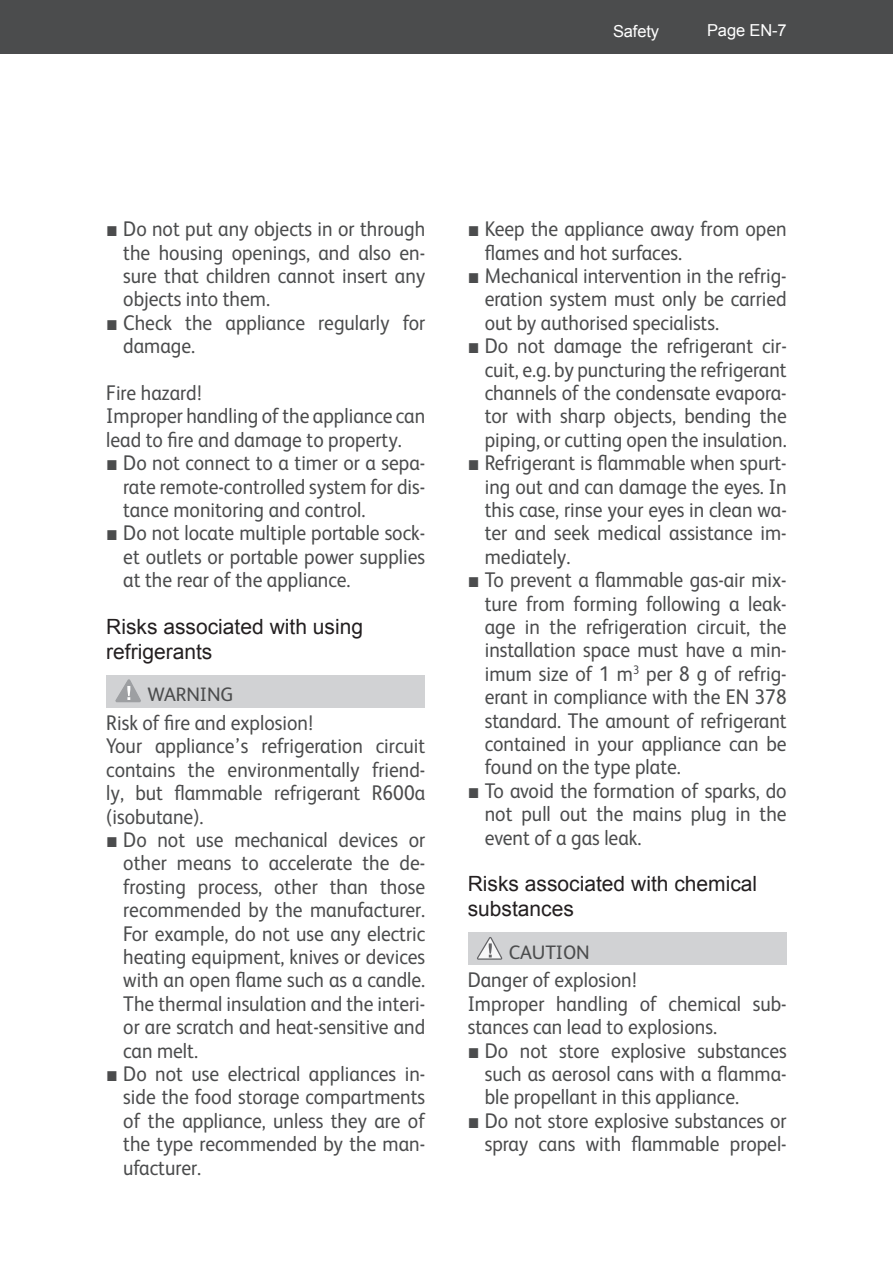
<style>
.page{position:relative;width:893px;height:1263px;background:#fff}
.page>*{position:absolute;margin:0;border:0;box-sizing:border-box;transform-origin:0 0}
.t1{font:21.3px/23.4px "FS Albert";color:#4b4c4d;text-align:justify;scale:.92 1}
.t2{font:21px/25.2px "Arial";color:#231f20}
.t3{font:19.5px "FS Albert";letter-spacing:-.005em;color:#4b4c4d}
.t4{font:16.5px "Arial";letter-spacing:-.01em;color:#fff}
.s1{font-family:"Arial"}
</style>
<div class="page">
<div style="left:0;top:0;width:893px;height:54px;background:#4b4c4d"></div>
<div style="left:106px;top:675px;width:319px;height:33px;background:#d1d2d4"></div>
<svg style="left:116px;top:679px;width:25px;height:24px"></svg>
<div style="left:468px;top:932px;width:319px;height:33px;background:#d1d2d4"></div>
<svg style="left:477px;top:937px;width:25px;height:23px"></svg>
<p class="t4" style="left:613px;top:22px;width:48px">Safety</p>
<p class="t4" style="left:707px;top:22px;width:81px">Page EN-7</p>
<p class="t1" style="left:123px;top:219px;width:330px;text-indent:-17px"><span class="s1">■</span> Do not put any objects in or through the housing openings, and also en&shy;sure that children cannot insert any objects into them.</p>
<p class="t1" style="left:123px;top:313px;width:330px;text-indent:-17px"><span class="s1">■</span> Check the appliance regularly for damage.</p>
<p class="t1" style="left:106px;top:383px;width:348px;text-align:left">Fire hazard!<br>Improper handling of the appliance can lead to fire and damage to property.</p>
<p class="t1" style="left:123px;top:453px;width:330px;text-indent:-17px"><span class="s1">■</span> Do not connect to a timer or a sepa&shy;rate remote-controlled system for dis&shy;tance monitoring and control.</p>
<p class="t1" style="left:123px;top:523px;width:330px;text-indent:-17px"><span class="s1">■</span> Do not locate multiple portable sock&shy;et outlets or portable power supplies at the rear of the appliance.</p>
<p class="t2" style="left:106px;top:614px;width:258px">Risks associated with using refrigerants</p>
<p class="t3" style="left:148px;top:687px;width:87px">WARNING</p>
<p class="t1" style="left:106px;top:713px;width:348px;text-align:left">Risk of fire and explosion!<br>Your appliance’s refrigeration circuit contains the environmentally friend&shy;ly, but flammable refrigerant R600a (isobutane).</p>
<p class="t1" style="left:123px;top:830px;width:330px;text-indent:-17px"><span class="s1">■</span> Do not use mechanical devices or other means to accelerate the de&shy;frosting process, other than those recommended by the manufacturer.<br>For example, do not use any electric heating equipment, knives or devices with an open flame such as a candle.<br>The thermal insulation and the interi&shy;or are scratch and heat-sensitive and can melt.</p>
<p class="t1" style="left:123px;top:1064px;width:330px;text-indent:-17px"><span class="s1">■</span> Do not use electrical appliances in&shy;side the food storage compartments of the appliance, unless they are of the type recommended by the man&shy;ufacturer.</p>
<p class="t1" style="left:485px;top:219px;width:330px;text-indent:-17px"><span class="s1">■</span> Keep the appliance away from open flames and hot surfaces.</p>
<p class="t1" style="left:485px;top:266px;width:330px;text-indent:-17px"><span class="s1">■</span> Mechanical intervention in the refrig&shy;eration system must only be carried out by authorised specialists.</p>
<p class="t1" style="left:485px;top:336px;width:330px;text-indent:-17px"><span class="s1">■</span> Do not damage the refrigerant cir&shy;cuit, e.g. by puncturing the refrigerant channels of the condensate evapora&shy;tor with sharp objects, bending the piping, or cutting open the insulation.</p>
<p class="t1" style="left:485px;top:453px;width:330px;text-indent:-17px"><span class="s1">■</span> Refrigerant is flammable when spurt&shy;ing out and can damage the eyes. In this case, rinse your eyes in clean wa&shy;ter and seek medical assistance im&shy;mediately.</p>
<p class="t1" style="left:485px;top:570px;width:330px;text-indent:-17px"><span class="s1">■</span> To prevent a flammable gas-air mix&shy;ture from forming following a leak&shy;age in the refrigeration circuit, the installation space must have a min&shy;imum size of 1 m<sup>3</sup> per 8 g of refrig&shy;erant in compliance with the EN 378 standard. The amount of refrigerant contained in your appliance can be found on the type plate.</p>
<p class="t1" style="left:485px;top:781px;width:330px;text-indent:-17px"><span class="s1">■</span> To avoid the formation of sparks, do not pull out the mains plug in the event of a gas leak.</p>
<p class="t2" style="left:468px;top:871px;width:291px">Risks associated with chemical substances</p>
<p class="t3" style="left:509px;top:945px;width:82px">CAUTION</p>
<p class="t1" style="left:468px;top:970px;width:348px;text-align:left">Danger of explosion!<br>Improper handling of chemical sub&shy;stances can lead to explosions.</p>
<p class="t1" style="left:485px;top:1040px;width:330px;text-indent:-17px"><span class="s1">■</span> Do not store explosive substances such as aerosol cans with a flamma&shy;ble propellant in this appliance.</p>
<p class="t1" style="left:468px;top:1111px;width:348px;text-align:right"><span class="s1">■</span> Do not store explosive substances or spray cans with flammable propel-</p>
</div>
